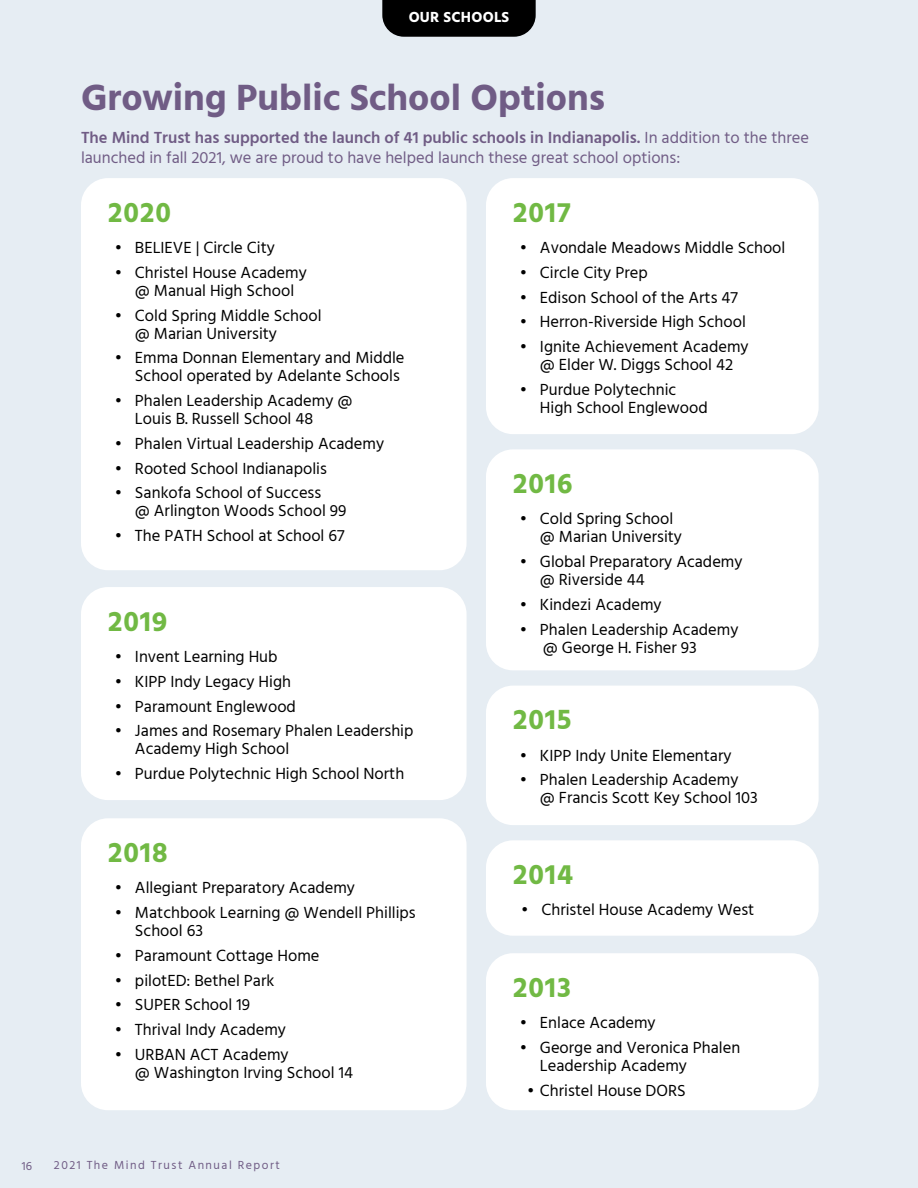
<style>
.page{position:relative;width:918px;height:1188px;background:#e6edf3}
.page>*{position:absolute;margin:0;border:0;box-sizing:border-box;transform-origin:0 0}
.t1{font:700 37.5px "Hind";color:#705c85}
.t2{font:700 28.5px "Hind";letter-spacing:.04em;color:#71b944}
.t3{font:16.5px/18px "Hind";color:#000}
.t4{font:16.5px/19.8px "Hind";color:#705c85}
.t5{font:700 15px "Hind";letter-spacing:.015em;color:#fff}
.t6{font:12px "Hind";letter-spacing:.125em;color:#705c85}
.s1{font-weight:600}
</style>
<div class="page">
<div style="left:486px;top:953px;width:333px;height:157px;background:#fff;border-radius:27px"></div>
<div style="left:486px;top:840px;width:333px;height:96px;background:#fff;border-radius:27px"></div>
<div style="left:486px;top:686px;width:333px;height:139px;background:#fff;border-radius:27px"></div>
<div style="left:486px;top:449px;width:333px;height:221px;background:#fff;border-radius:27px"></div>
<div style="left:486px;top:178px;width:333px;height:256px;background:#fff;border-radius:27px"></div>
<div style="left:81px;top:818px;width:386px;height:292px;background:#fff;border-radius:27px"></div>
<div style="left:81px;top:587px;width:386px;height:213px;background:#fff;border-radius:27px"></div>
<div style="left:81px;top:178px;width:386px;height:392px;background:#fff;border-radius:27px"></div>
<svg style="left:382px;top:0;width:154px;height:37px;background:#0a0b0b"></svg>
<p class="t5" style="left:409px;top:8px;width:102px">OUR SCHOOLS</p>
<h1 class="t1" style="left:81px;top:75px;width:526px">Growing Public School Options</h1>
<p class="t4" style="left:81px;top:129px;width:730px"><span class="s1">The Mind Trust has supported the launch of 41 public schools in Indianapolis.</span> In addition to the three launched in fall 2021, we are proud to have helped launch these great school options:</p>
<h2 class="t2" style="left:108px;top:195px;width:65px">2020</h2>
<p class="t3" style="left:115px;top:240px;width:162px">• BELIEVE | Circle City</p>
<p class="t3" style="left:115px;top:264px;width:194px;text-align:center">• Christel House Academy @ Manual High School</p>
<p class="t3" style="left:135px;top:307px;width:188px;text-indent:-20px">• Cold Spring Middle School @ Marian University</p>
<p class="t3" style="left:115px;top:350px;width:291px;text-align:right">• Emma Donnan Elementary and Middle<br>School operated by Adelante Schools</p>
<p class="t3" style="left:135px;top:393px;width:219px;text-indent:-20px">• Phalen Leadership Academy @<br>Louis B. Russell School 48</p>
<p class="t3" style="left:115px;top:435px;width:271px">• Phalen Virtual Leadership Academy</p>
<p class="t3" style="left:115px;top:460px;width:214px">• Rooted School Indianapolis</p>
<p class="t3" style="left:135px;top:485px;width:213px;text-indent:-20px">• Sankofa School of Success<br>@ Arlington Woods School 99</p>
<p class="t3" style="left:115px;top:528px;width:231px">• The PATH School at School 67</p>
<h2 class="t2" style="left:108px;top:604px;width:61px">2019</h2>
<p class="t3" style="left:115px;top:648px;width:164px">• Invent Learning Hub</p>
<p class="t3" style="left:115px;top:673px;width:178px">• KIPP Indy Legacy High</p>
<p class="t3" style="left:115px;top:698px;width:183px">• Paramount Englewood</p>
<p class="t3" style="left:135px;top:723px;width:280px;text-indent:-20px">• James and Rosemary Phalen Leadership<br>Academy High School</p>
<p class="t3" style="left:115px;top:765px;width:291px">• Purdue Polytechnic High School North</p>
<h2 class="t2" style="left:108px;top:835px;width:61px">2018</h2>
<p class="t3" style="left:115px;top:880px;width:242px">• Allegiant Preparatory Academy</p>
<p class="t3" style="left:135px;top:904px;width:282px;text-indent:-20px">• Matchbook Learning @ Wendell Phillips<br>School 63</p>
<p class="t3" style="left:115px;top:947px;width:206px">• Paramount Cottage Home</p>
<p class="t3" style="left:115px;top:972px;width:161px">• pilotED: Bethel Park</p>
<p class="t3" style="left:115px;top:997px;width:137px">• SUPER School 19</p>
<p class="t3" style="left:115px;top:1021px;width:173px">• Thrival Indy Academy</p>
<p class="t3" style="left:135px;top:1046px;width:219px;text-indent:-20px">• URBAN ACT Academy<br>@ Washington Irving School 14</p>
<p class="t6" style="left:22px;top:1158px;width:12px">16</p>
<p class="t6" style="left:54px;top:1157px;width:227px">2021 The Mind Trust Annual Report</p>
<h2 class="t2" style="left:513px;top:195px;width:59px">2017</h2>
<p class="t3" style="left:520px;top:240px;width:267px">• Avondale Meadows Middle School</p>
<p class="t3" style="left:520px;top:264px;width:130px">• Circle City Prep</p>
<p class="t3" style="left:520px;top:289px;width:220px">• Edison School of the Arts 47</p>
<p class="t3" style="left:520px;top:314px;width:228px">• Herron-Riverside High School</p>
<p class="t3" style="left:520px;top:339px;width:230px;text-align:center">• Ignite Achievement Academy @ Elder W. Diggs School 42</p>
<p class="t3" style="left:540px;top:381px;width:169px;text-indent:-20px">• Purdue Polytechnic<br>High School Englewood</p>
<h2 class="t2" style="left:513px;top:466px;width:61px">2016</h2>
<p class="t3" style="left:540px;top:511px;width:144px;text-indent:-20px">• Cold Spring School @ Marian University</p>
<p class="t3" style="left:540px;top:554px;width:204px;text-indent:-20px">• Global Preparatory Academy @ Riverside 44</p>
<p class="t3" style="left:520px;top:596px;width:143px">• Kindezi Academy</p>
<p class="t3" style="left:543px;top:621px;width:197px;text-indent:-23px">• Phalen Leadership Academy @ George H. Fisher 93</p>
<h2 class="t2" style="left:513px;top:703px;width:60px">2015</h2>
<p class="t3" style="left:520px;top:747px;width:213px">• KIPP Indy Unite Elementary</p>
<p class="t3" style="left:540px;top:772px;width:219px;text-indent:-20px">• Phalen Leadership Academy<br>@ Francis Scott Key School 103</p>
<h2 class="t2" style="left:513px;top:857px;width:62px">2014</h2>
<p class="t3" style="left:521px;top:902px;width:235px">• Christel House Academy West</p>
<h2 class="t2" style="left:513px;top:970px;width:59px">2013</h2>
<p class="t3" style="left:520px;top:1015px;width:137px">• Enlace Academy</p>
<p class="t3" style="left:540px;top:1039px;width:202px;text-indent:-20px">• George and Veronica Phalen<br>Leadership Academy</p>
<p class="t3" style="left:527px;top:1082px;width:160px">• Christel House DORS</p>
</div>
